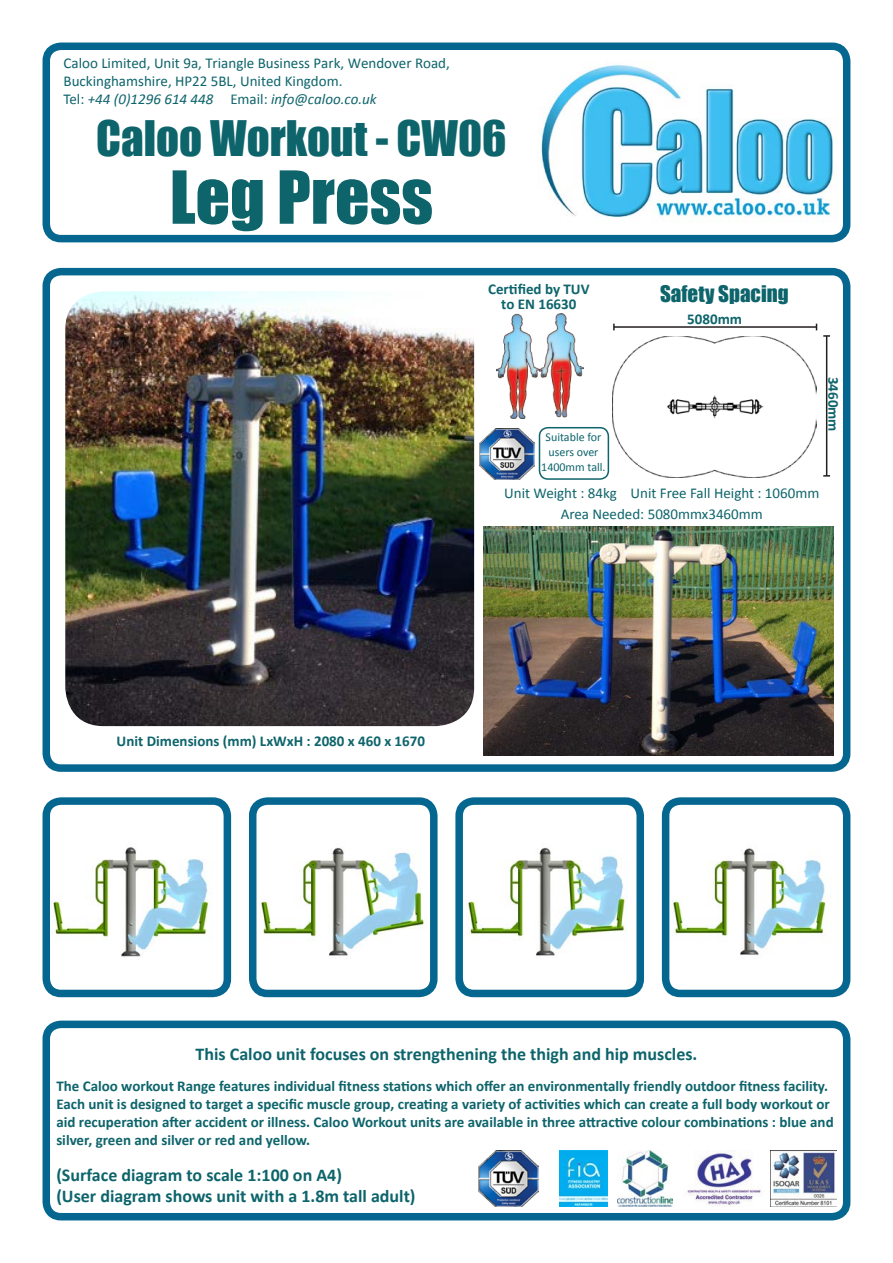
<style>
.page{position:relative;width:893px;height:1263px;background:#fff}
.page>*{position:absolute;margin:0;border:0;box-sizing:border-box;transform-origin:0 0}
.t1{font:67.5px "Impact";color:#0d646b}
.t2{font:45px "Impact";color:#0d646b}
.t3{font:21px "Impact";color:#0d646b}
.t4{font:700 18px "Calibri";color:#0d646b}
.t5{font:700 15px/18px "Calibri";color:#0d646b}
.t6{font:15px/18px "Calibri";color:#0d646b}
.t7{font:12px/15px "Calibri";color:#0d646b;text-align:center}
.s1{font-style:italic}
</style>
<div class="page">
<div style="left:43px;top:43px;width:807px;height:199px;border:8px solid #056690;border-radius:15px"></div>
<div style="left:43px;top:268px;width:807px;height:504px;border:8px solid #056690;border-radius:15px"></div>
<div style="left:43px;top:797px;width:188px;height:200px;border:8px solid #056690;border-radius:15px"></div>
<div style="left:249px;top:797px;width:189px;height:200px;border:8px solid #056690;border-radius:15px"></div>
<div style="left:455px;top:797px;width:189px;height:200px;border:8px solid #056690;border-radius:15px"></div>
<div style="left:662px;top:797px;width:188px;height:200px;border:8px solid #056690;border-radius:15px"></div>
<div style="left:43px;top:1020px;width:807px;height:200px;border:8px solid #056690;border-radius:15px"></div>
<img style="left:540px;top:64px;width:297px;height:158px">
<img style="left:771px;top:1150px;width:66px;height:56px">
<img style="left:687px;top:1150px;width:77px;height:56px">
<img style="left:618px;top:1150px;width:54px;height:56px">
<img style="left:559px;top:1150px;width:48px;height:56px">
<img style="left:65px;top:291px;width:409px;height:435px">
<img style="left:51px;top:813px;width:159px;height:170px">
<img style="left:260px;top:848px;width:165px;height:108px">
<img style="left:467px;top:848px;width:161px;height:108px">
<img style="left:671px;top:848px;width:155px;height:107px">
<img style="left:479px;top:1150px;width:59px;height:56px">
<img style="left:479px;top:428px;width:55px;height:51px">
<img style="left:496px;top:313px;width:87px;height:105px">
<hr style="left:614px;top:326px;width:202px;height:2px;background:#231f20">
<svg style="left:613px;top:324px;width:2px;height:6px"></svg>
<hr style="left:826px;top:336px;width:1px;height:140px;background:#231f20">
<svg style="left:823px;top:475px;width:7px;height:2px"></svg>
<svg style="left:823px;top:335px;width:7px;height:2px"></svg>
<img style="left:613px;top:336px;width:204px;height:141px">
<img style="left:484px;top:526px;width:349px;height:229px">
<div style="left:539px;top:427px;width:70px;height:53px;border:2px solid #0d646b;border-radius:9px"></div>
<p class="t6" style="left:64px;top:54px;width:388px">Caloo Limited, Unit 9a, Triangle Business Park, Wendover Road,<br>Buckinghamshire, HP22 5BL, United Kingdom.<br>Tel: <span class="s1">+44 (0)1296 614 448</span> Email: <span class="s1">info@caloo.co.uk</span></p>
<p class="t2" style="left:96px;top:104px;width:412px">Caloo Workout - CW06</p>
<p class="t1" style="left:170px;top:145px;width:265px">Leg Press</p>
<p class="t5" style="left:488px;top:280px;width:103px">Certified by TUV</p>
<p class="t5" style="left:501px;top:295px;width:77px">to EN 16630</p>
<p class="t3" style="left:660px;top:277px;width:130px">Safety Spacing</p>
<p class="t5" style="left:687px;top:310px;width:56px">5080mm</p>
<p class="t7" style="left:541px;top:430px;width:66px">Suitable for users over<br>1400mm tall.</p>
<p class="t6" style="left:504px;top:484px;width:317px">Unit Weight : 84kg Unit Free Fall Height : 1060mm</p>
<p class="t6" style="left:561px;top:505px;width:204px">Area Needed: 5080mmx3460mm</p>
<p class="t5" style="left:843px;top:377px;width:56px;rotate:90deg">3460mm</p>
<p class="t5" style="left:117px;top:732px;width:310px">Unit Dimensions (mm) LxWxH : 2080 x 460 x 1670</p>
<p class="t4" style="left:196px;top:1042px;width:503px">This Caloo unit focuses on strengthening the thigh and hip muscles.</p>
<p class="t5" style="left:56px;top:1077px;width:779px">The Caloo workout Range features individual fitness stations which offer an environmentally friendly outdoor fitness facility.<br>Each unit is designed to target a specific muscle group, creating a variety of activities which can create a full body workout or aid recuperation after accident or illness. Caloo Workout units are available in three attractive colour combinations : blue and silver, green and silver or red and yellow.</p>
<p class="t4" style="left:56px;top:1163px;width:287px">(Surface diagram to scale 1:100 on A4)</p>
<p class="t4" style="left:56px;top:1185px;width:361px">(User diagram shows unit with a 1.8m tall adult)</p>
</div>
